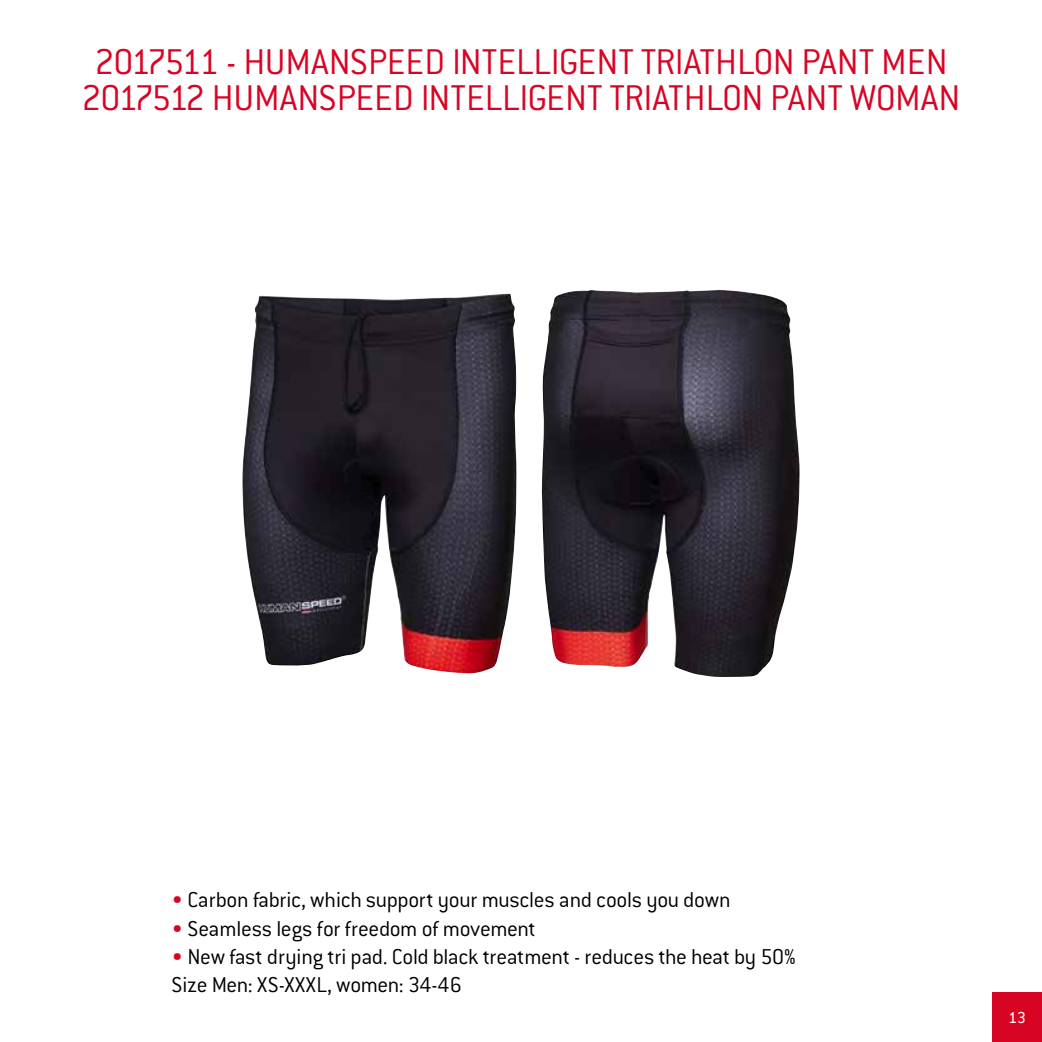
<style>
.page{position:relative;width:1042px;height:1042px;background:#fff}
.page>*{position:absolute;margin:0;border:0;box-sizing:border-box;transform-origin:0 0}
.t1{font:300 39.38px/35.4px "Conduit ITC Std";letter-spacing:-.01em;color:#d80423;text-align:center}
.t2{font:300 23.62px/28.3px "Conduit ITC Std";letter-spacing:-.015em;color:#000}
.t3{font:17.5px "Conduit ITC Std";color:#fff}
.s1{color:#d80423}
</style>
<div class="page">
<div style="left:992px;top:992px;width:50px;height:50px;background:#d80423"></div>
<img style="left:242px;top:293px;width:274px;height:380px">
<img style="left:542px;top:290px;width:258px;height:387px">
<h1 class="t1" style="left:82px;top:43px;width:880px">2017511 - HUMANSPEED INTELLIGENT TRIATHLON PANT MEN<br>2017512 HUMANSPEED INTELLIGENT TRIATHLON PANT WOMAN</h1>
<p class="t2" style="left:172px;top:885px;width:560px"><span class="s1">•</span> Carbon fabric, which support your muscles and cools you down</p>
<p class="t2" style="left:172px;top:913px;width:366px"><span class="s1">•</span> Seamless legs for freedom of movement</p>
<p class="t2" style="left:172px;top:942px;width:625px"><span class="s1">•</span> New fast drying tri pad. Cold black treatment - reduces the heat by 50%<br>Size Men: XS-XXXL, women: 34-46</p>
<p class="t3" style="left:1008px;top:1006px;width:19px">13</p>
</div>
